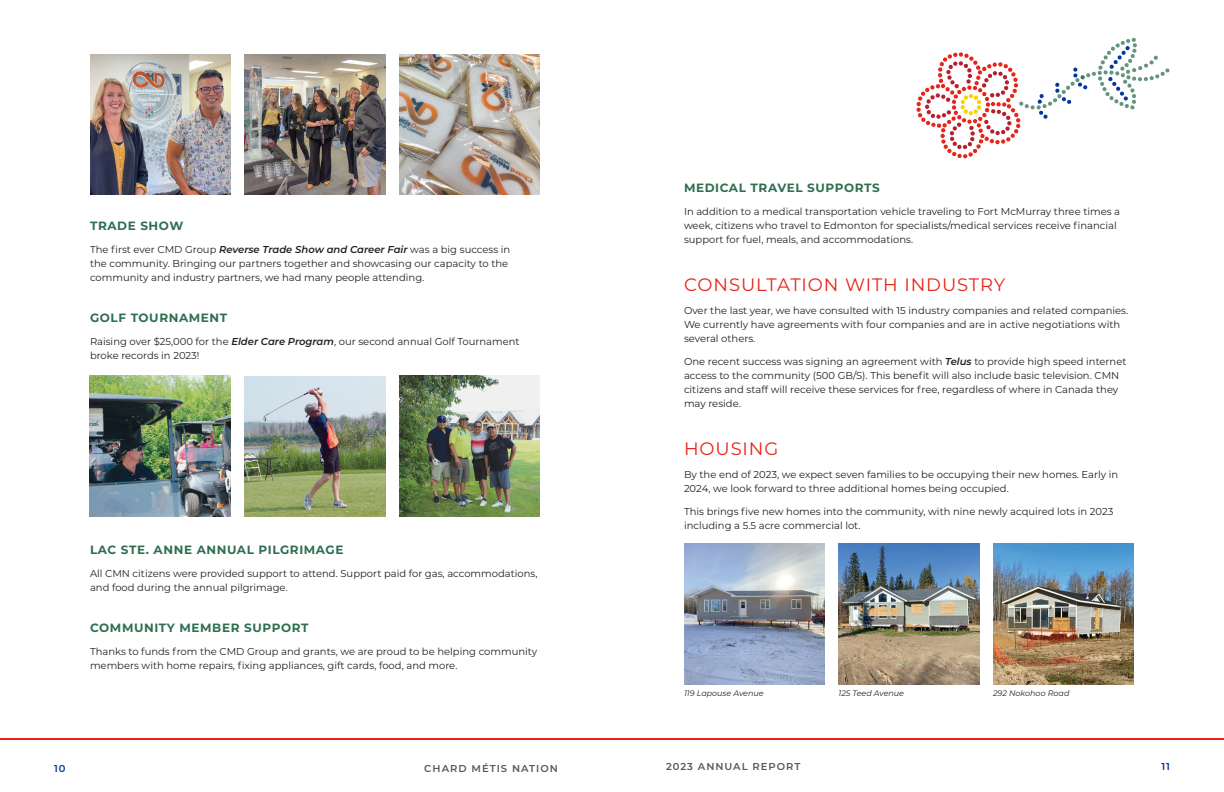
<style>
.page{position:relative;width:1224px;height:792px;background:#fff}
.page>*{position:absolute;margin:0;border:0;box-sizing:border-box;transform-origin:0 0}
.Subhead{font:18px "Montserrat";letter-spacing:.05em;color:#e72419}
.Body_Bold_All_Caps{font:700 12px "Montserrat";letter-spacing:.05em;color:#2f6f51}
.Body{font:10px/14px "Montserrat";color:#231f20}
.t1{font:600 10px "Montserrat";letter-spacing:.1em;color:#57585a}
.t2{font:600 10px "Montserrat";color:#0036a0}
.t3{font:italic 8px "Montserrat";color:#231f20}
.s1{font-weight:600;font-style:italic}
</style>
<div class="page">
<hr style="left:0;top:738px;width:612px;height:2px;background:#e72419">
<hr style="left:612px;top:738px;width:612px;height:2px;background:#e72419">
<img style="left:90px;top:54px;width:141px;height:141px">
<img style="left:245px;top:54px;width:140px;height:141px">
<img style="left:399px;top:54px;width:141px;height:141px">
<img style="left:90px;top:376px;width:141px;height:141px">
<img style="left:245px;top:376px;width:140px;height:141px">
<img style="left:399px;top:376px;width:141px;height:141px">
<img style="left:684px;top:543px;width:141px;height:141px">
<img style="left:839px;top:543px;width:140px;height:141px">
<img style="left:993px;top:543px;width:141px;height:141px">
<svg style="left:916px;top:38px;width:253px;height:120px"></svg>
<p class="Body_Bold_All_Caps" style="left:90px;top:217px;width:95px">TRADE SHOW</p>
<p class="Body" style="left:90px;top:242px;width:422px">The first ever CMD Group <span class="s1">Reverse Trade Show and Career Fair</span> was a big success in the community. Bringing our partners together and showcasing our capacity to the community and industry partners, we had many people attending.</p>
<p class="Body_Bold_All_Caps" style="left:90px;top:309px;width:139px">GOLF TOURNAMENT</p>
<p class="Body" style="left:90px;top:334px;width:431px">Raising over $25,000 for the <span class="s1">Elder Care Program</span>, our second annual Golf Tournament broke records in 2023!</p>
<p class="Body_Bold_All_Caps" style="left:90px;top:541px;width:255px">LAC STE. ANNE ANNUAL PILGRIMAGE</p>
<p class="Body" style="left:90px;top:566px;width:449px">All CMN citizens were provided support to attend. Support paid for gas, accommodations, and food during the annual pilgrimage.</p>
<p class="Body_Bold_All_Caps" style="left:90px;top:619px;width:220px">COMMUNITY MEMBER SUPPORT</p>
<p class="Body" style="left:90px;top:644px;width:449px">Thanks to funds from the CMD Group and grants, we are proud to be helping community members with home repairs, fixing appliances, gift cards, food, and more.</p>
<p class="Body_Bold_All_Caps" style="left:684px;top:179px;width:197px">MEDICAL TRAVEL SUPPORTS</p>
<p class="Body" style="left:684px;top:204px;width:438px">In addition to a medical transportation vehicle traveling to Fort McMurray three times a week, citizens who travel to Edmonton for specialists/medical services receive financial support for fuel, meals, and accommodations.</p>
<p class="Subhead" style="left:684px;top:272px;width:323px">CONSULTATION WITH INDUSTRY</p>
<p class="Body" style="left:684px;top:303px;width:446px">Over the last year, we have consulted with 15 industry companies and related companies.<br>We currently have agreements with four companies and are in active negotiations with several others.</p>
<p class="Body" style="left:684px;top:354px;width:444px">One recent success was signing an agreement with <span class="s1">Telus</span> to provide high speed internet access to the community (500 GB/S). This benefit will also include basic television. CMN citizens and staff will receive these services for free, regardless of where in Canada they may reside.</p>
<p class="Subhead" style="left:684px;top:436px;width:96px">HOUSING</p>
<p class="Body" style="left:684px;top:467px;width:436px">By the end of 2023, we expect seven families to be occupying their new homes. Early in<br>2024, we look forward to three additional homes being occupied.</p>
<p class="Body" style="left:684px;top:504px;width:431px">This brings five new homes into the community, with nine newly acquired lots in 2023 including a 5.5 acre commercial lot.</p>
<p class="t3" style="left:684px;top:688px;width:81px">119 Lapouse Avenue</p>
<p class="t3" style="left:839px;top:688px;width:67px">125 Teed Avenue</p>
<p class="t3" style="left:993px;top:688px;width:78px">292 Nokohoo Road</p>
<p class="t2" style="left:54px;top:761px;width:13px">10</p>
<p class="t1" style="left:424px;top:761px;width:135px">CHARD MÉTIS NATION</p>
<p class="t1" style="left:666px;top:759px;width:136px">2023 ANNUAL REPORT</p>
<p class="t2" style="left:1161px;top:759px;width:10px">11</p>
</div>
